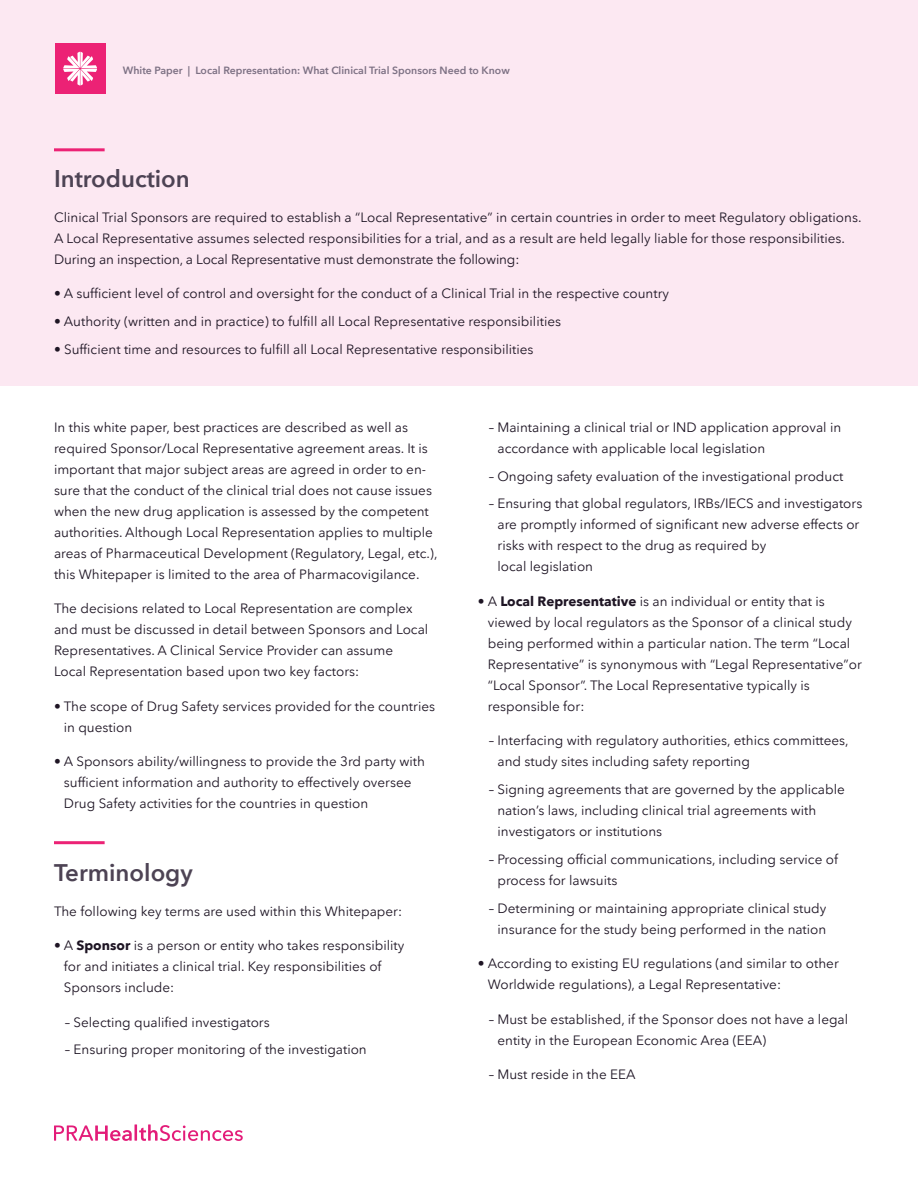
<style>
.page{position:relative;width:918px;height:1188px;background:#fff}
.page>*{position:absolute;margin:0;border:0;box-sizing:border-box;transform-origin:0 0}
.Body_text{font:600 24px "PRA Sans";color:#4d4354}
.Headline{font:600 24px "PRA Sans";color:#4d4354}
.Body_text-2{font:13.5px/21px "PRA Sans";color:#1e1524}
.t1{font:600 10.5px "PRA Sans";color:#7d7184}
.s1{font-weight:700}
</style>
<div class="page">
<div style="left:0;top:0;width:918px;height:386px;background:#fce8f2"></div>
<svg style="left:54px;top:1125px;width:78px;height:16px"></svg>
<hr style="left:134px;top:1124px;width:3px;height:17px;background:#e31c79">
<svg style="left:139px;top:1124px;width:104px;height:17px"></svg>
<div style="left:55px;top:43px;width:50px;height:51px;background:#ec2275"></div>
<svg style="left:63px;top:52px;width:34px;height:34px"></svg>
<hr style="left:54px;top:148px;width:51px;height:3px;background:#ec2275">
<hr style="left:54px;top:841px;width:51px;height:3px;background:#ec2275">
<p class="t1" style="left:123px;top:64px;width:388px">White Paper | Local Representation: What Clinical Trial Sponsors Need to Know</p>
<p class="Body_text" style="left:54px;top:164px;width:137px">Introduction</p>
<p class="Body_text-2" style="left:54px;top:207px;width:809px">Clinical Trial Sponsors are required to establish a “Local Representative” in certain countries in order to meet Regulatory obligations.<br>A Local Representative assumes selected responsibilities for a trial, and as a result are held legally liable for those responsibilities.<br>During an inspection, a Local Representative must demonstrate the following:</p>
<p class="Body_text-2" style="left:54px;top:283px;width:617px">• A sufficient level of control and oversight for the conduct of a Clinical Trial in the respective country</p>
<p class="Body_text-2" style="left:54px;top:311px;width:509px">• Authority (written and in practice) to fulfill all Local Representative responsibilities</p>
<p class="Body_text-2" style="left:54px;top:339px;width:481px">• Sufficient time and resources to fulfill all Local Representative responsibilities</p>
<p class="Body_text-2" style="left:54px;top:417px;width:385px">In this white paper, best practices are described as well as required Sponsor/Local Representative agreement areas. It is important that major subject areas are agreed in order to en&shy;sure that the conduct of the clinical trial does not cause issues when the new drug application is assessed by the competent authorities. Although Local Representation applies to multiple areas of Pharmaceutical Development (Regulatory, Legal, etc.), this Whitepaper is limited to the area of Pharmacovigilance.</p>
<p class="Body_text-2" style="left:54px;top:598px;width:376px">The decisions related to Local Representation are complex and must be discussed in detail between Sponsors and Local Representatives. A Clinical Service Provider can assume Local Representation based upon two key factors:</p>
<p class="Body_text-2" style="left:64px;top:696px;width:373px;text-indent:-10px">• The scope of Drug Safety services provided for the countries in question</p>
<p class="Body_text-2" style="left:64px;top:751px;width:363px;text-indent:-10px">• A Sponsors ability/willingness to provide the 3rd party with sufficient information and authority to effectively oversee<br>Drug Safety activities for the countries in question</p>
<p class="Headline" style="left:54px;top:858px;width:140px">Terminology</p>
<p class="Body_text-2" style="left:54px;top:900px;width:350px">The following key terms are used within this Whitepaper:</p>
<p class="Body_text-2" style="left:64px;top:935px;width:342px;text-indent:-10px">• A <span class="s1">Sponsor</span> is a person or entity who takes responsibility for and initiates a clinical trial. Key responsibilities of<br>Sponsors include:</p>
<p class="Body_text-2" style="left:65px;top:1011px;width:206px">– Selecting qualified investigators</p>
<p class="Body_text-2" style="left:65px;top:1039px;width:304px">– Ensuring proper monitoring of the investigation</p>
<p class="Body_text-2" style="left:497px;top:417px;width:345px;text-indent:-9px">– Maintaining a clinical trial or IND application approval in accordance with applicable local legislation</p>
<p class="Body_text-2" style="left:489px;top:465px;width:356px">– Ongoing safety evaluation of the investigational product</p>
<p class="Body_text-2" style="left:497px;top:493px;width:366px;text-indent:-9px">– Ensuring that global regulators, IRBs/IECS and investigators are promptly informed of significant new adverse effects or risks with respect to the drug as required by<br>local legislation</p>
<p class="Body_text-2" style="left:488px;top:591px;width:376px;text-indent:-10px">• A <span class="s1">Local Representative</span> is an individual or entity that is viewed by local regulators as the Sponsor of a clinical study being performed within a particular nation. The term “Local Representative” is synonymous with “Legal Representative”or “Local Sponsor”. The Local Representative typically is responsible for:</p>
<p class="Body_text-2" style="left:497px;top:730px;width:353px;text-indent:-9px">– Interfacing with regulatory authorities, ethics committees, and study sites including safety reporting</p>
<p class="Body_text-2" style="left:497px;top:779px;width:349px;text-indent:-9px">– Signing agreements that are governed by the applicable nation’s laws, including clinical trial agreements with investigators or institutions</p>
<p class="Body_text-2" style="left:497px;top:849px;width:342px;text-indent:-9px">– Processing official communications, including service of process for lawsuits</p>
<p class="Body_text-2" style="left:489px;top:897px;width:339px;text-align:right">– Determining or maintaining appropriate clinical study insurance for the study being performed in the nation</p>
<p class="Body_text-2" style="left:488px;top:953px;width:353px;text-indent:-10px">• According to existing EU regulations (and similar to other<br>Worldwide regulations), a Legal Representative:</p>
<p class="Body_text-2" style="left:497px;top:1008px;width:352px;text-indent:-9px">– Must be established, if the Sponsor does not have a legal entity in the European Economic Area (EEA)</p>
<p class="Body_text-2" style="left:489px;top:1064px;width:148px">– Must reside in the EEA</p>
</div>
